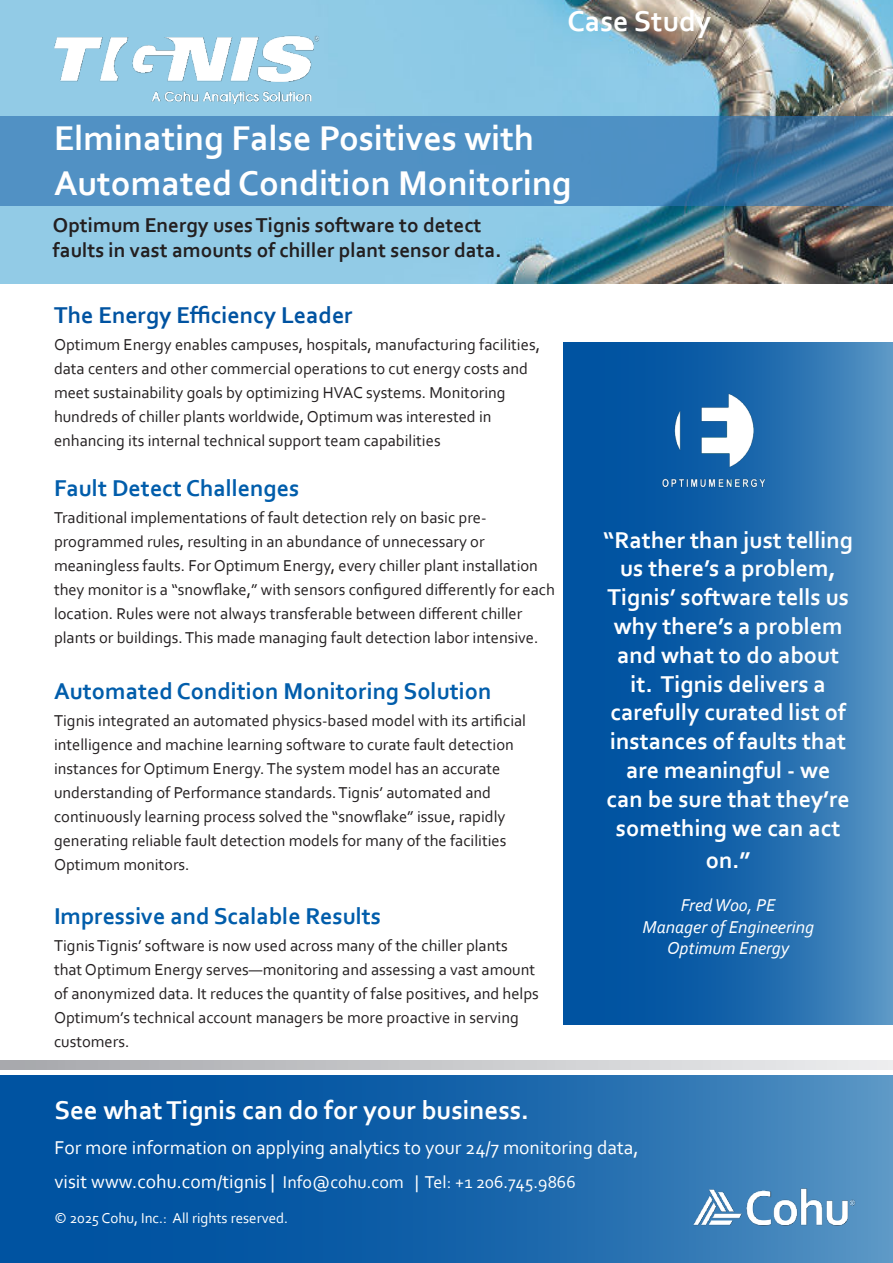
<style>
.page{position:relative;width:893px;height:1263px;background:#fff}
.page>*{position:absolute;margin:0;border:0;box-sizing:border-box;transform-origin:0 0}
.t1{font:700 36px/45px "Corbel";color:#fff}
.t2{font:700 30px "Corbel";color:#fff}
.t3{font:700 27px "Corbel";color:#fff}
.t4{font:700 24px/28.8px "Corbel";color:#fff;text-align:center}
.t5{font:700 24px "Corbel";color:#015dab}
.t6{font:700 24px "Corbel";color:#0053a1}
.t7{font:700 21px/25.2px "Corbel";color:#231f20}
.t8{font:19.5px "Corbel";color:#fff}
.t9{font:18px "Corbel";color:#fff}
.t10{font:italic 18px/21.6px "Corbel";color:#fff;text-align:center}
.t11{font:16.5px/24px "Corbel";color:#231f20}
.t12{font:15px "Corbel";color:#fff}
.s1{font-size:19.5px}
</style>
<div class="page">
<svg style="left:563px;top:343px;width:330px;height:681px;background:#1d69ac"></svg>
<img style="left:0;top:0;width:893px;height:284px">
<img style="left:54px;top:31px;width:272px;height:75px">
<svg style="left:0;top:1076px;width:893px;height:187px;background:#1a66ab"></svg>
<img style="left:688px;top:1185px;width:170px;height:46px">
<svg style="left:0;top:1061px;width:893px;height:8px;background:#c9cacc"></svg>
<img style="left:645px;top:372px;width:137px;height:137px">
<svg style="left:0;top:117px;width:893px;height:89px;background:#4c8bbc"></svg>
<h2 class="t2" style="left:567px;top:10px;width:145px">Case Study</h2>
<h1 class="t1" style="left:54px;top:119px;width:519px">Elminating False Positives with<br>Automated Condition Monitoring</h1>
<p class="t7" style="left:53px;top:214px;width:450px">Optimum Energy uses Tignis software to detect faults in vast amounts of chiller plant sensor data.</p>
<h3 class="t6" style="left:54px;top:300px;width:300px">The Energy Efficiency Leader</h3>
<p class="t11" style="left:54px;top:334px;width:487px">Optimum Energy enables campuses, hospitals, manufacturing facilities, data centers and other commercial operations to cut energy costs and meet sustainability goals by optimizing HVAC systems. Monitoring hundreds of chiller plants worldwide, Optimum was interested in enhancing its internal technical support team capabilities</p>
<h3 class="t5" style="left:54px;top:479px;width:247px">Fault Detect Challenges</h3>
<p class="t11" style="left:54px;top:507px;width:502px">Traditional implementations of fault detection rely on basic pre&shy;programmed rules, resulting in an abundance of unnecessary or meaningless faults. For Optimum Energy, every chiller plant installation they monitor is a “snowflake,” with sensors configured differently for each location. Rules were not always transferable between different chiller plants or buildings. This made managing fault detection labor intensive.</p>
<h3 class="t5" style="left:54px;top:682px;width:439px">Automated Condition Monitoring Solution</h3>
<p class="t11" style="left:54px;top:708px;width:474px">Tignis integrated an automated physics-based model with its artificial intelligence and machine learning software to curate fault detection instances for Optimum Energy. The system model has an accurate understanding of Performance standards. Tignis’ automated and continuously learning process solved the “snowflake” issue, rapidly generating reliable fault detection models for many of the facilities Optimum monitors.</p>
<h3 class="t5" style="left:54px;top:907px;width:329px">Impressive and Scalable Results</h3>
<p class="t11" style="left:54px;top:935px;width:486px">Tignis Tignis’ software is now used across many of the chiller plants that Optimum Energy serves—monitoring and assessing a vast amount of anonymized data. It reduces the quantity of false positives, and helps Optimum’s technical account managers be more proactive in serving customers.</p>
<p class="t4" style="left:604px;top:527px;width:251px">“Rather than just telling us there’s a problem,<br>Tignis’ software tells us why there’s a problem and what to do about it. Tignis delivers a carefully curated list of instances of faults that are meaningful - we<br>can be sure that they’re something we can act</p>
<h3 class="t4" style="left:706px;top:848px;width:46px">on.”</h3>
<p class="t10" style="left:642px;top:896px;width:173px">Fred Woo, PE<br>Manager of Engineering<br>Optimum Energy</p>
<h3 class="t3" style="left:55px;top:1099px;width:476px">See what Tignis can do for your business.</h3>
<p class="t8" style="left:55px;top:1139px;width:586px">For more information on applying analytics to your 24/7 monitoring data,</p>
<p class="t9" style="left:55px;top:1175px;width:523px"><span class="s1">visit www.cohu.com/tignis |</span> Info@cohu.com | Tel: +1 206.745.9866</p>
<p class="t12" style="left:55px;top:1212px;width:235px">© 2025 Cohu, Inc.: All rights reserved.</p>
</div>
